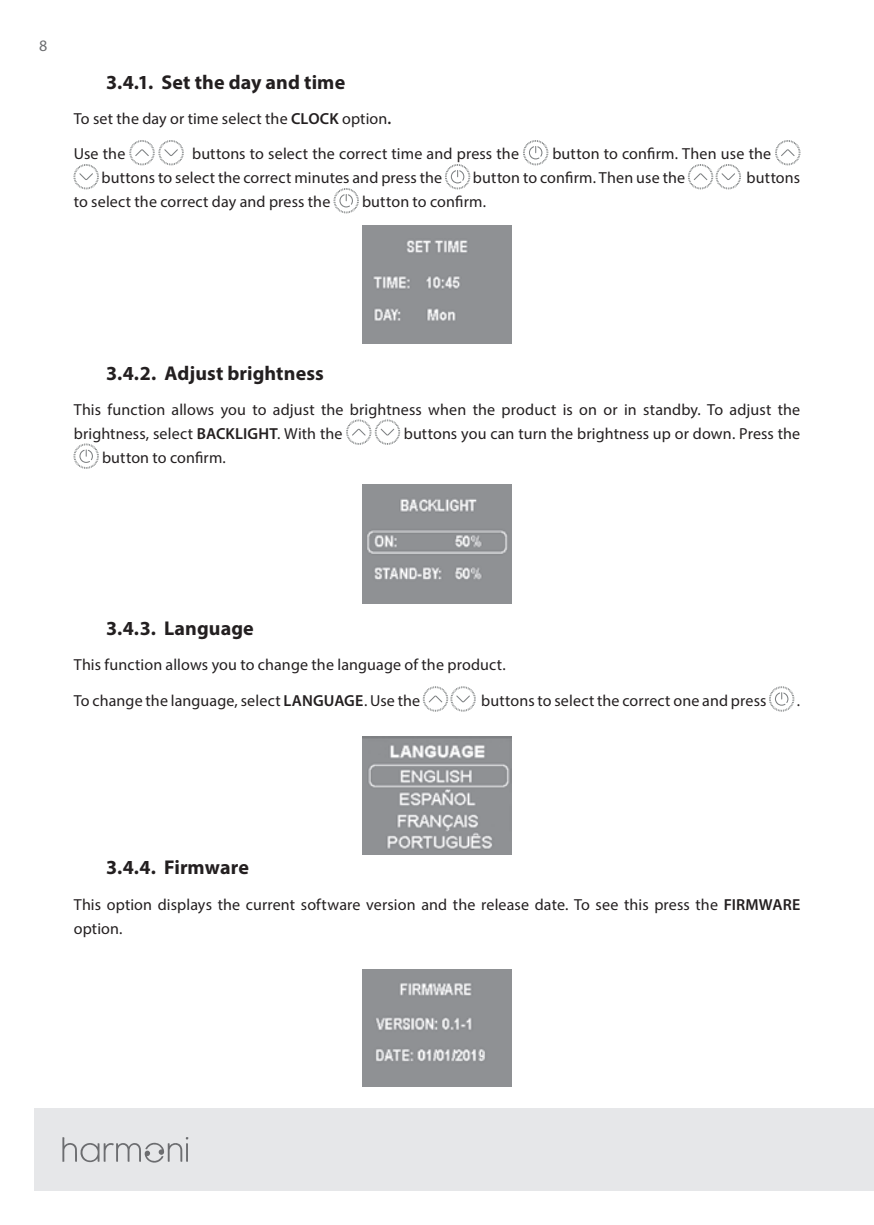
<style>
.page{position:relative;width:874px;height:1225px;background:#fff}
.page>*{position:absolute;margin:0;border:0;box-sizing:border-box;transform-origin:0 0}
.t1{font:700 20px "Myriad Pro";letter-spacing:.005em;color:#231f20}
.t2{font:16px/24px "Myriad Pro";letter-spacing:.01em;color:#231f20}
.t3{font:16px "Myriad Pro";color:#6c6d70}
.s1{font-weight:600}
</style>
<div class="page">
<div style="left:34px;top:1108px;width:839px;height:83px;background:#e6e7e9"></div>
<svg style="left:62px;top:1137px;width:126px;height:26px"></svg>
<svg style="left:129px;top:140px;width:55px;height:25px"></svg>
<svg style="left:523px;top:140px;width:25px;height:25px"></svg>
<svg style="left:775px;top:140px;width:25px;height:25px"></svg>
<svg style="left:73px;top:164px;width:26px;height:25px"></svg>
<svg style="left:445px;top:164px;width:25px;height:25px"></svg>
<svg style="left:687px;top:164px;width:53px;height:25px"></svg>
<svg style="left:333px;top:188px;width:25px;height:25px"></svg>
<img style="left:362px;top:226px;width:149px;height:118px">
<svg style="left:346px;top:419px;width:54px;height:26px"></svg>
<svg style="left:73px;top:443px;width:26px;height:26px"></svg>
<img style="left:362px;top:484px;width:149px;height:119px">
<svg style="left:422px;top:686px;width:53px;height:25px"></svg>
<svg style="left:769px;top:686px;width:24px;height:25px"></svg>
<img style="left:362px;top:736px;width:149px;height:118px">
<img style="left:362px;top:969px;width:149px;height:117px">
<p class="t3" style="left:39px;top:36px;width:10px">8</p>
<p class="t1" style="left:106px;top:69px;width:240px">3.4.1. Set the day and time</p>
<p class="t2" style="left:74px;top:106px;width:319px">To set the day or time select the <span class="s1">CLOCK</span> option<span class="s1">.</span></p>
<p class="t2" style="left:74px;top:142px;width:53px">Use the</p>
<p class="t2" style="left:192px;top:142px;width:328px">buttons to select the correct time and press the</p>
<p class="t2" style="left:552px;top:142px;width:220px">button to confirm. Then use the</p>
<p class="t2" style="left:101px;top:166px;width:342px">buttons to select the correct minutes and press the</p>
<p class="t2" style="left:472px;top:166px;width:214px">button to confirm. Then use the</p>
<p class="t2" style="left:746px;top:166px;width:55px">buttons</p>
<p class="t2" style="left:74px;top:190px;width:258px">to select the correct day and press the</p>
<p class="t2" style="left:362px;top:190px;width:125px">button to confirm.</p>
<p class="t1" style="left:106px;top:360px;width:219px">3.4.2. Adjust brightness</p>
<p class="t2" style="left:74px;top:397px;width:727px">This function allows you to adjust the brightness when the product is on or in standby. To adjust the brightness, select <span class="s1">BACKLIGHT</span>. With the</p>
<p class="t2" style="left:403px;top:421px;width:398px">buttons you can turn the brightness up or down. Press the</p>
<p class="t2" style="left:102px;top:445px;width:125px">button to confirm.</p>
<p class="t1" style="left:106px;top:615px;width:149px">3.4.3. Language</p>
<p class="t2" style="left:74px;top:653px;width:433px">This function allows you to change the language of the product.</p>
<p class="t2" style="left:74px;top:688px;width:348px">To change the language, select <span class="s1">LANGUAGE</span>. Use the</p>
<p class="t2" style="left:481px;top:688px;width:287px">buttons to select the correct one and press</p>
<p class="t2" style="left:796px;top:688px;width:5px">.</p>
<p class="t1" style="left:106px;top:854px;width:144px">3.4.4. Firmware</p>
<p class="t2" style="left:74px;top:892px;width:727px">This option displays the current software version and the release date. To see this press the <span class="s1">FIRMWARE </span>option.</p>
</div>
